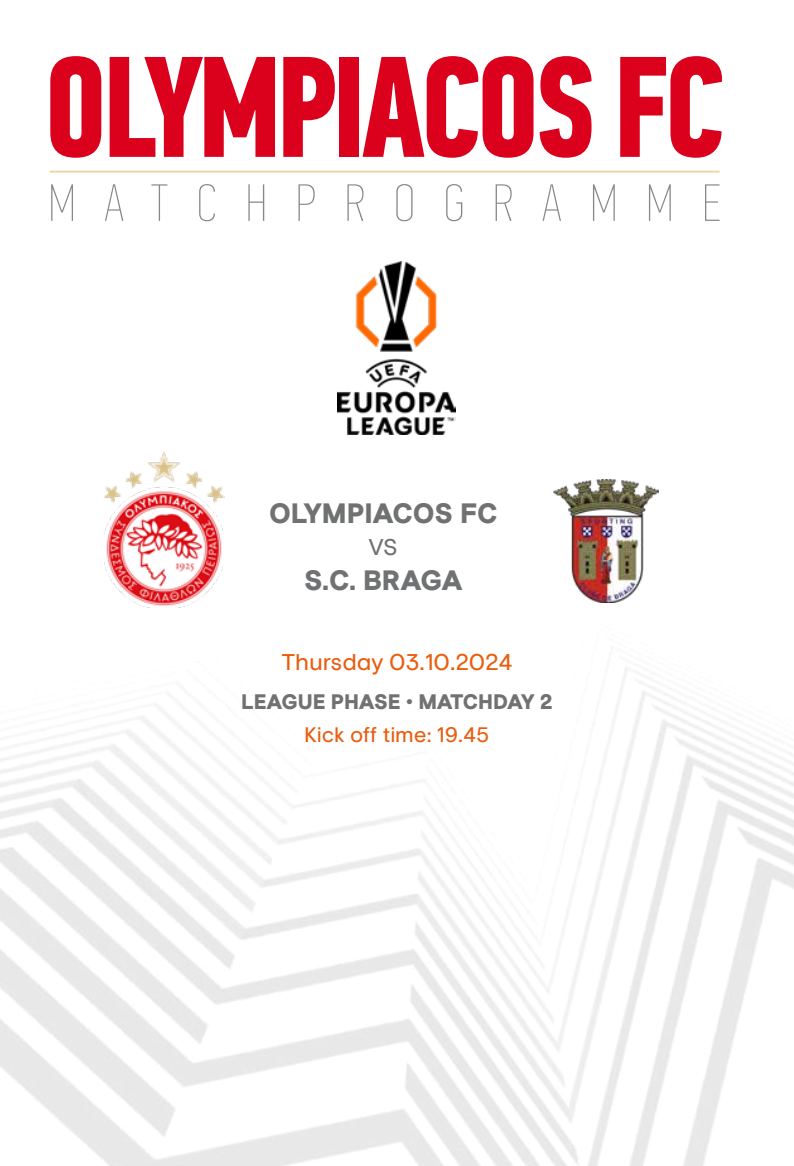
<style>
.page{position:relative;width:794px;height:1166px;background:#fff}
.page>*{position:absolute;margin:0;border:0;box-sizing:border-box;transform-origin:0 0}
.t1{font:700 143.5px "PFDIN Text Comp Pro";letter-spacing:-.04em;color:#db001b}
.t2{font:52.5px "PF Din Text Comp Pro X Thin";letter-spacing:.55em;color:#87888a}
.t3{font:800 28px "Europa Nuova";letter-spacing:-.015em;color:#707172}
.t4{font:22.75px "Europa Nuova";letter-spacing:-.01em;color:#e95d0f}
.t5{font:22.75px "Europa Nuova";color:#707172}
.t6{font:800 21px "Europa Nuova";letter-spacing:-.015em;color:#707172}
.t7{font:21px "Europa Nuova";letter-spacing:-.005em;color:#e95d0f}
</style>
<div class="page">
<img style="left:104px;top:451px;width:121px;height:157px">
<img style="left:337px;top:261px;width:118px;height:173px">
<hr style="left:50px;top:171px;width:669px;height:1px;background:#ead49e">
<img style="left:553px;top:480px;width:105px;height:123px">
<h1 class="t1" style="left:44px;top:21px;width:683px">OLYMPIACOS FC</h1>
<h2 class="t2" style="left:49px;top:173px;width:673px">MATCHPROGRAMME</h2>
<h3 class="t3" style="left:269px;top:496px;width:229px">OLYMPIACOS FC</h3>
<p class="t5" style="left:368px;top:532px;width:31px">VS</p>
<h3 class="t3" style="left:304px;top:562px;width:160px">S.C. BRAGA</h3>
<p class="t4" style="left:281px;top:648px;width:233px">Thursday 03.10.2024</p>
<p class="t6" style="left:241px;top:688px;width:313px">LEAGUE PHASE • MATCHDAY 2</p>
<p class="t7" style="left:304px;top:722px;width:187px">Kick off time: 19.45</p>
</div>
